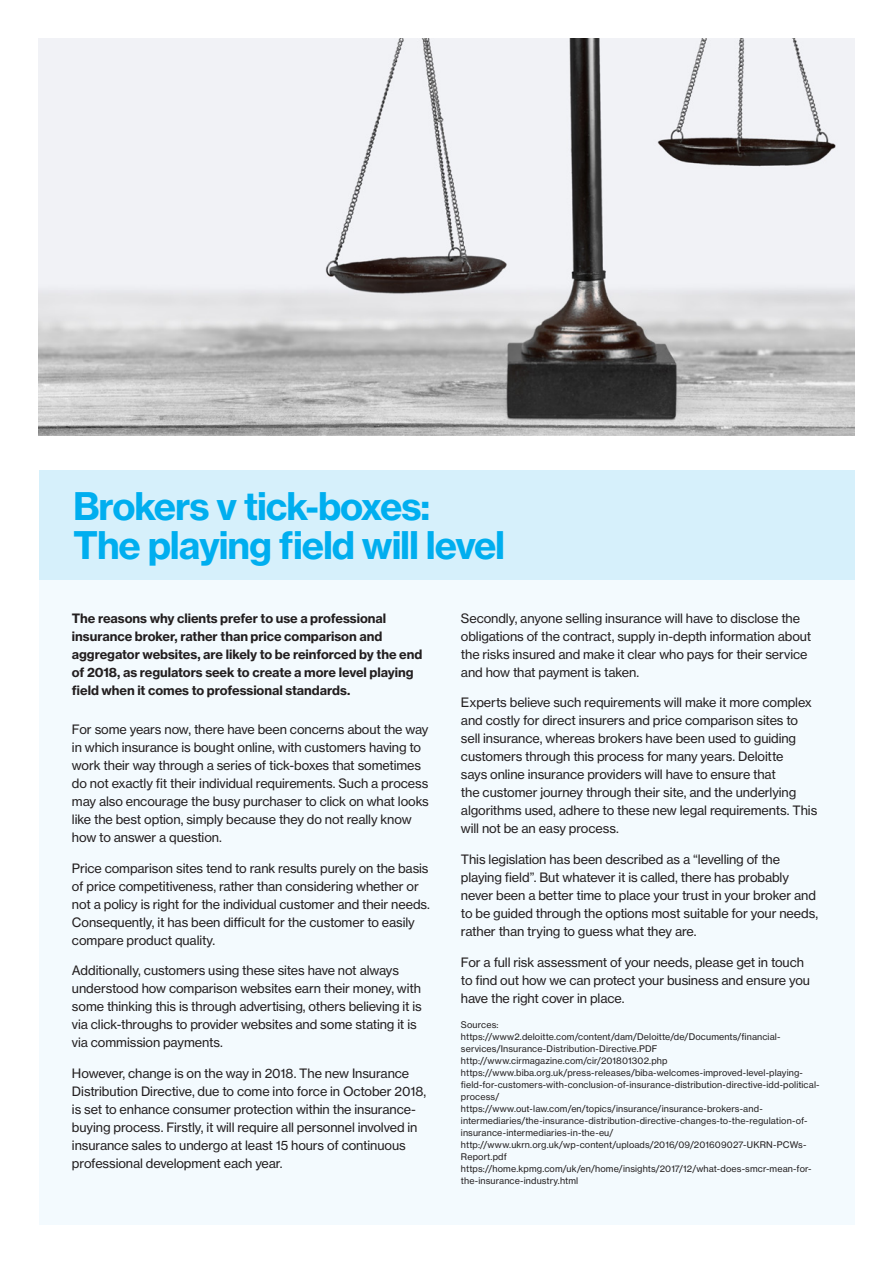
<style>
.page{position:relative;width:893px;height:1263px;background:#fff}
.page>*{position:absolute;margin:0;border:0;box-sizing:border-box;transform-origin:0 0}
.t1{font:37.5px/39px "N Haas Grotesk TX Std 75 Bd";letter-spacing:-.03em;color:#00aeef}
.Body_Copy{font:12.75px/18px "N Haas Grotesk TX Std 55 Rg";letter-spacing:-.01em;color:#231f20}
.Intro_Para_Bold{font:12.75px/18px "N Haas Grotesk TX Std 75 Bd";letter-spacing:-.005em;color:#231f20}
.Small_Source_Text{font:9px/12px "N Haas Grotesk TX Std 55 Rg";letter-spacing:.015em;color:#231f20}
</style>
<div class="page">
<div style="left:39px;top:470px;width:816px;height:110px;background:#d6f0fb"></div>
<div style="left:39px;top:580px;width:816px;height:645px;background:#f3fafe"></div>
<img style="left:39px;top:38px;width:816px;height:398px">
<p class="t1" style="left:73px;top:487px;width:434px">Brokers v tick-boxes:<br>The playing field will level</p>
<p class="Intro_Para_Bold" style="left:72px;top:609px;width:352px">The reasons why clients prefer to use a professional insurance broker, rather than price comparison and aggregator websites, are likely to be reinforced by the end of 2018, as regulators seek to create a more level playing field when it comes to professional standards.</p>
<p class="Body_Copy" style="left:72px;top:720px;width:358px">For some years now, there have been concerns about the way in which insurance is bought online, with customers having to work their way through a series of tick-boxes that sometimes do not exactly fit their individual requirements. Such a process may also encourage the busy purchaser to click on what looks like the best option, simply because they do not really know how to answer a question.</p>
<p class="Body_Copy" style="left:72px;top:859px;width:360px">Price comparison sites tend to rank results purely on the basis of price competitiveness, rather than considering whether or not a policy is right for the individual customer and their needs.<br>Consequently, it has been difficult for the customer to easily compare product quality.</p>
<p class="Body_Copy" style="left:72px;top:962px;width:351px">Additionally, customers using these sites have not always understood how comparison websites earn their money, with some thinking this is through advertising, others believing it is via click-throughs to provider websites and some stating it is via commission payments.</p>
<p class="Body_Copy" style="left:72px;top:1064px;width:356px">However, change is on the way in 2018. The new Insurance Distribution Directive, due to come into force in October 2018, is set to enhance consumer protection within the insurance&shy;buying process. Firstly, it will require all personnel involved in insurance sales to undergo at least 15 hours of continuous professional development each year.</p>
<p class="Body_Copy" style="left:461px;top:609px;width:352px">Secondly, anyone selling insurance will have to disclose the obligations of the contract, supply in-depth information about the risks insured and make it clear who pays for their service and how that payment is taken.</p>
<p class="Body_Copy" style="left:461px;top:694px;width:358px">Experts believe such requirements will make it more complex and costly for direct insurers and price comparison sites to sell insurance, whereas brokers have been used to guiding customers through this process for many years. Deloitte<br>says online insurance providers will have to ensure that<br>the customer journey through their site, and the underlying algorithms used, adhere to these new legal requirements. This will not be an easy process.</p>
<p class="Body_Copy" style="left:461px;top:850px;width:359px">This legislation has been described as a “levelling of the playing field”. But whatever it is called, there has probably never been a better time to place your trust in your broker and to be guided through the options most suitable for your needs, rather than trying to guess what they are.</p>
<p class="Body_Copy" style="left:461px;top:953px;width:351px">For a full risk assessment of your needs, please get in touch to find out how we can protect your business and ensure you have the right cover in place.</p>
<p class="Small_Source_Text" style="left:461px;top:1018px;width:39px">Sources:</p>
<p class="Small_Source_Text" style="left:461px;top:1030px;width:321px">https://www2.deloitte.com/content/dam/Deloitte/de/Documents/financial&shy;services/Insurance-Distribution-Directive.PDF</p>
<p class="Small_Source_Text" style="left:461px;top:1054px;width:208px">http://www.cirmagazine.com/cir/201801302.php</p>
<p class="Small_Source_Text" style="left:461px;top:1066px;width:360px">https://www.biba.org.uk/press-releases/biba-welcomes-improved-level-playing&shy;field-for-customers-with-conclusion-of-insurance-distribution-directive-idd-political&shy;process/</p>
<p class="Small_Source_Text" style="left:461px;top:1102px;width:348px">https://www.out-law.com/en/topics/insurance/insurance-brokers-and&shy;intermediaries/the-insurance-distribution-directive-changes-to-the-regulation-of&shy;insurance-intermediaries-in-the-eu/</p>
<p class="Small_Source_Text" style="left:461px;top:1138px;width:347px">http://www.ukrn.org.uk/wp-content/uploads/2016/09/201609027-UKRN-PCWs-<br>Report.pdf</p>
<p class="Small_Source_Text" style="left:461px;top:1162px;width:352px">https://home.kpmg.com/uk/en/home/insights/2017/12/what-does-smcr-mean-for&shy;the-insurance-industry.html</p>
</div>
